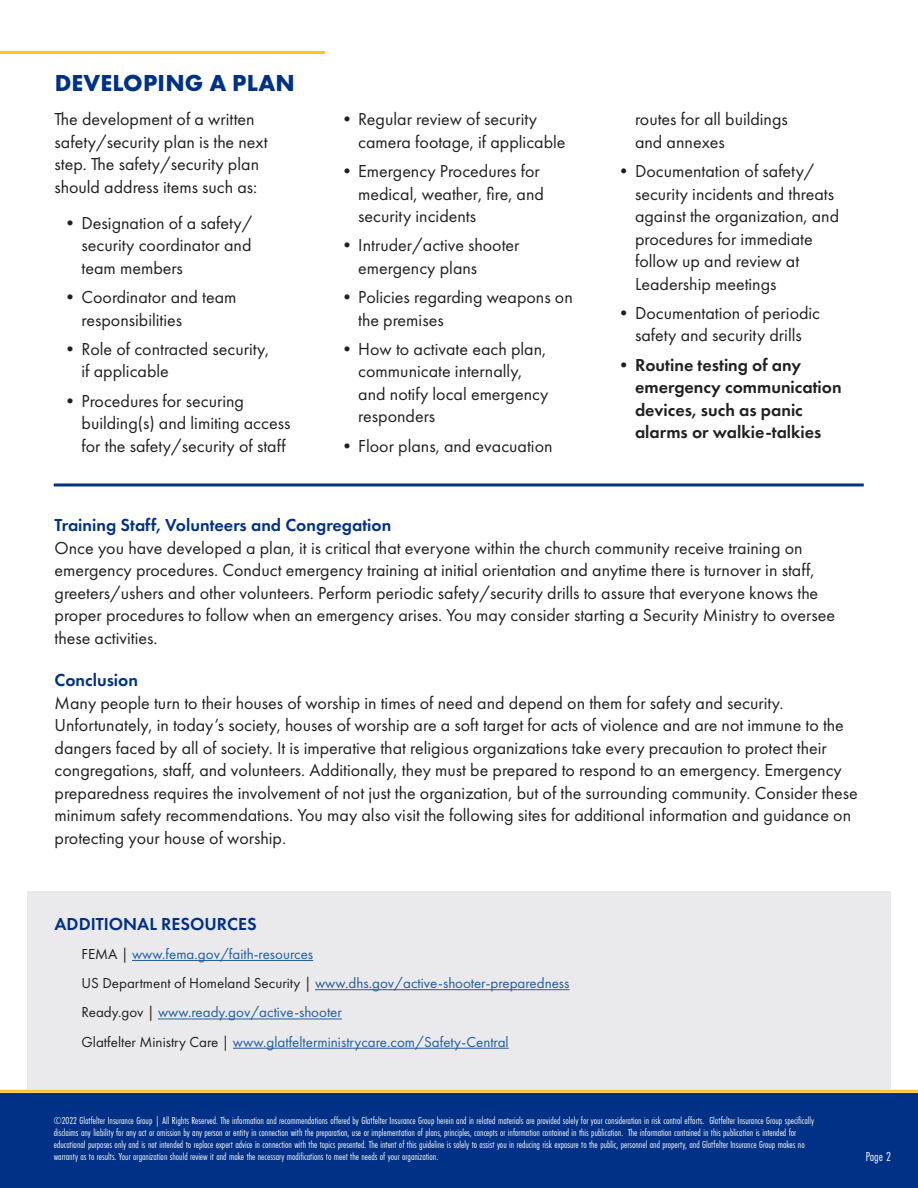
<style>
.page{position:relative;width:918px;height:1188px;background:#fff}
.page>*{position:absolute;margin:0;border:0;box-sizing:border-box;transform-origin:0 0}
.t1{font:700 24px "Futura PT";letter-spacing:.01em;color:#003186}
.t2{font:18px/22.5px "Futura PT";color:#231f20}
.t3{font:600 18px/22.5px "Futura PT";color:#231f20}
.t4{font:600 18px "Futura PT";color:#003186}
.t5{font:15px "Futura PT";color:#215e9f}
.t6{font:13.5px "Futura PT Cond";color:#fff}
.t7{font:10.5px/12px "Futura PT Cond";color:#fff}
.s1{color:#231f20}
</style>
<div class="page">
<div style="left:0;top:1093px;width:918px;height:95px;background:#003186"></div>
<hr style="left:0;top:1090px;width:918px;height:3px;background:#ffc42f">
<hr style="left:54px;top:483px;width:810px;height:3px;background:#003186">
<div style="left:28px;top:891px;width:863px;height:199px;background:#e5e4e6"></div>
<hr style="left:132px;top:960px;width:181px;height:1px;background:#215e9f">
<hr style="left:315px;top:989px;width:255px;height:1px;background:#215e9f">
<hr style="left:158px;top:1019px;width:184px;height:1px;background:#215e9f">
<hr style="left:233px;top:1048px;width:276px;height:1px;background:#215e9f">
<hr style="left:0;top:51px;width:325px;height:3px;background:#ffc42f">
<p class="t1" style="left:55px;top:67px;width:242px">DEVELOPING A PLAN</p>
<p class="t2" style="left:55px;top:108px;width:215px">The development of a written safety/security plan is the next step. The safety/security plan should address items such as:</p>
<p class="t2" style="left:82px;top:211px;width:172px;text-align:justify;text-indent:-20px">•Designation of a safety/ security coordinator and team members</p>
<p class="t2" style="left:82px;top:286px;width:157px;text-indent:-20px">•Coordinator and team responsibilities</p>
<p class="t2" style="left:82px;top:337px;width:189px;text-indent:-20px">•Role of contracted security, if applicable</p>
<p class="t2" style="left:82px;top:389px;width:210px;text-indent:-20px">•Procedures for securing building(s) and limiting access for the safety/security of staff</p>
<p class="t2" style="left:358px;top:108px;width:209px;text-indent:-20px">•Regular review of security camera footage, if applicable</p>
<p class="t2" style="left:358px;top:160px;width:187px;text-indent:-20px">•Emergency Procedures for medical, weather, fire, and security incidents</p>
<p class="t2" style="left:358px;top:234px;width:163px;text-indent:-20px">•Intruder/active shooter emergency plans</p>
<p class="t2" style="left:358px;top:286px;width:216px;text-indent:-20px">•Policies regarding weapons on the premises</p>
<p class="t2" style="left:358px;top:337px;width:191px;text-indent:-20px">•How to activate each plan, communicate internally, and notify local emergency responders</p>
<p class="t2" style="left:338px;top:434px;width:216px">•Floor plans, and evacuation</p>
<p class="t2" style="left:635px;top:108px;width:154px">routes for all buildings and annexes</p>
<p class="t2" style="left:635px;top:160px;width:206px;text-indent:-20px">•Documentation of safety/ security incidents and threats against the organization, and procedures for immediate follow up and review at<br>Leadership meetings</p>
<p class="t2" style="left:615px;top:301px;width:207px;text-align:center">•Documentation of periodic safety and security drills</p>
<p class="t3" style="left:635px;top:353px;width:208px;text-indent:-20px">•Routine testing of any emergency communication devices, such as panic alarms or walkie-talkies</p>
<p class="t4" style="left:55px;top:514px;width:338px">Training Staff, Volunteers and Congregation</p>
<p class="t2" style="left:55px;top:536px;width:782px">Once you have developed a plan, it is critical that everyone within the church community receive training on emergency procedures. Conduct emergency training at initial orientation and anytime there is turnover in staff, greeters/ushers and other volunteers. Perform periodic safety/security drills to assure that everyone knows the proper procedures to follow when an emergency arises. You may consider starting a Security Ministry to oversee these activities.</p>
<p class="t4" style="left:55px;top:669px;width:85px">Conclusion</p>
<p class="t2" style="left:55px;top:692px;width:805px">Many people turn to their houses of worship in times of need and depend on them for safety and security.<br>Unfortunately, in today’s society, houses of worship are a soft target for acts of violence and are not immune to the dangers faced by all of society. It is imperative that religious organizations take every precaution to protect their congregations, staff, and volunteers. Additionally, they must be prepared to respond to an emergency. Emergency preparedness requires the involvement of not just the organization, but of the surrounding community. Consider these minimum safety recommendations. You may also visit the following sites for additional information and guidance on protecting your house of worship.</p>
<p class="t4" style="left:55px;top:912px;width:204px">ADDITIONAL RESOURCES</p>
<p class="t5" style="left:82px;top:945px;width:233px"><span class="s1">FEMA |</span> www.fema.gov/faith-resources</p>
<p class="t5" style="left:82px;top:974px;width:489px"><span class="s1">US Department of Homeland Security |</span> www.dhs.gov/active-shooter-preparedness</p>
<p class="t5" style="left:82px;top:1004px;width:262px"><span class="s1">Ready.gov |</span> www.ready.gov/active-shooter</p>
<p class="t5" style="left:82px;top:1033px;width:429px"><span class="s1">Glatfelter Ministry Care |</span> www.glatfelterministrycare.com/Safety-Central</p>
<p class="t7" style="left:54px;top:1114px;width:762px">©2022 Glatfelter Insurance Group | All Rights Reserved. The information and recommendations offered by Glatfelter Insurance Group herein and in related materials are provided solely for your consideration in risk control efforts. Glatfelter Insurance Group specifically disclaims any liability for any act or omission by any person or entity in connection with the preparation, use or implementation of plans, principles, concepts or information contained in this publication. The information contained in this publication is intended for educational purposes only and is not intended to replace expert advice in connection with the topics presented. The intent of this guideline is solely to assist you in reducing risk exposure to the public, personnel and property, and Glatfelter Insurance Group makes no warranty as to results. Your organization should review it and make the necessary modifications to meet the needs of your organization.</p>
<p class="t6" style="left:866px;top:1148px;width:27px">Page 2</p>
</div>
